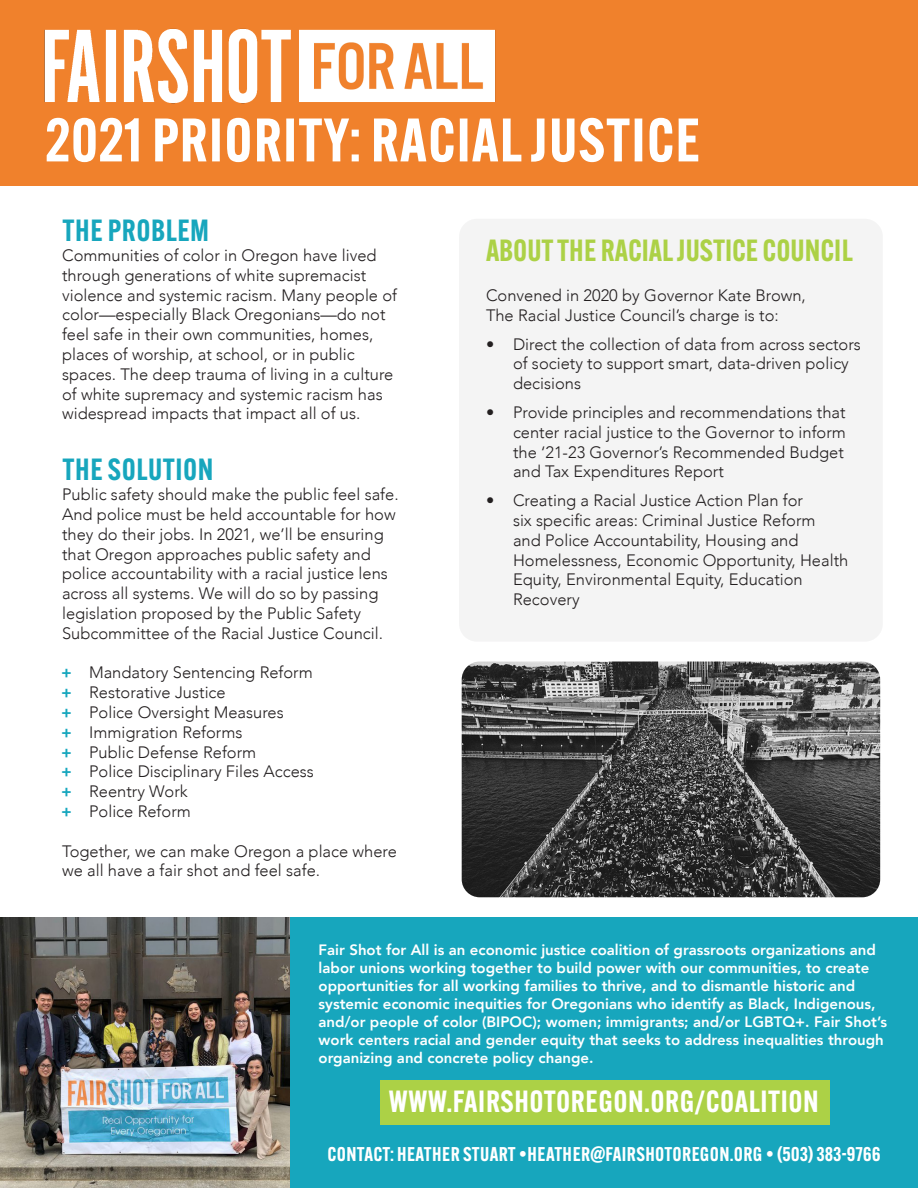
<style>
.page{position:relative;width:918px;height:1188px;background:#fff}
.page>*{position:absolute;margin:0;border:0;box-sizing:border-box;transform-origin:0 0}
.t1{font:600 60px "Alternate Gothic ATF";letter-spacing:.02em;color:#fff}
.t2{font:600 30px "Alternate Gothic ATF";letter-spacing:.02em;color:#fff}
.t3{font:600 30px "Alternate Gothic ATF";color:#acd146}
.t4{font:600 30px "Alternate Gothic ATF";letter-spacing:.02em;color:#17a6bd}
.t5{font:600 19.5px "Alternate Gothic ATF";letter-spacing:.02em;color:#fff}
.t6{font:300 16.5px/19.8px "Avenir";color:#231f20}
.t7{font:800 15px/18px "Avenir";color:#fff}
.s1{font-family:"Alternate Gothic ATF";font-weight:600;color:#17a6bd}
</style>
<div class="page">
<div style="left:459px;top:219px;width:424px;height:423px;background:#f4f4f4;border-radius:18px"></div>
<div style="left:0;top:917px;width:918px;height:271px;background:#17a6bd"></div>
<div style="left:0;top:0;width:918px;height:185px;background:#f0812c"></div>
<img style="left:44px;top:28px;width:452px;height:76px">
<div style="left:381px;top:1080px;width:449px;height:45px;background:#acd146"></div>
<img style="left:0;top:917px;width:290px;height:271px">
<img style="left:462px;top:662px;width:418px;height:235px">
<p class="t1" style="left:45px;top:102px;width:656px">2021 PRIORITY: RACIAL JUSTICE</p>
<p class="t4" style="left:62px;top:211px;width:148px">THE PROBLEM</p>
<p class="t6" style="left:62px;top:245px;width:337px">Communities of color in Oregon have lived through generations of white supremacist violence and systemic racism. Many people of color—especially Black Oregonians—do not feel safe in their own communities, homes, places of worship, at school, or in public spaces. The deep trauma of living in a culture of white supremacy and systemic racism has widespread impacts that impact all of us.</p>
<p class="t4" style="left:62px;top:451px;width:153px">THE SOLUTION</p>
<p class="t6" style="left:62px;top:485px;width:338px">Public safety should make the public feel safe.<br>And police must be held accountable for how they do their jobs. In 2021, we’ll be ensuring that Oregon approaches public safety and police accountability with a racial justice lens across all systems. We will do so by passing legislation proposed by the Public Safety Subcommittee of the Racial Justice Council.</p>
<p class="t6" style="left:62px;top:663px;width:252px"><span class="s1">+</span> Mandatory Sentencing Reform</p>
<p class="t6" style="left:62px;top:683px;width:165px"><span class="s1">+</span> Restorative Justice</p>
<p class="t6" style="left:62px;top:702px;width:223px"><span class="s1">+</span> Police Oversight Measures</p>
<p class="t6" style="left:62px;top:722px;width:182px"><span class="s1">+</span> Immigration Reforms</p>
<p class="t6" style="left:62px;top:742px;width:196px"><span class="s1">+</span> Public Defense Reform</p>
<p class="t6" style="left:62px;top:762px;width:253px"><span class="s1">+</span> Police Disciplinary Files Access</p>
<p class="t6" style="left:62px;top:782px;width:127px"><span class="s1">+</span> Reentry Work</p>
<p class="t6" style="left:62px;top:801px;width:130px"><span class="s1">+</span> Police Reform</p>
<p class="t6" style="left:62px;top:841px;width:336px">Together, we can make Oregon a place where we all have a fair shot and feel safe.</p>
<p class="t3" style="left:486px;top:232px;width:368px">ABOUT THE RACIAL JUSTICE COUNCIL</p>
<p class="t6" style="left:486px;top:285px;width:321px">Convened in 2020 by Governor Kate Brown,</p>
<p class="t6" style="left:486px;top:305px;width:294px">The Racial Justice Council’s charge is to:</p>
<p class="t6" style="left:513px;top:334px;width:349px;text-indent:-27px">• Direct the collection of data from across sectors of society to support smart, data-driven policy decisions</p>
<p class="t6" style="left:513px;top:402px;width:334px;text-indent:-27px">• Provide principles and recommendations that center racial justice to the Governor to inform the ‘21-23 Governor’s Recommended Budget and Tax Expenditures Report</p>
<p class="t6" style="left:513px;top:491px;width:337px;text-indent:-27px">• Creating a Racial Justice Action Plan for<br>six specific areas: Criminal Justice Reform<br>and Police Accountability, Housing and Homelessness, Economic Opportunity, Health Equity, Environmental Equity, Education Recovery</p>
<p class="t7" style="left:319px;top:940px;width:570px">Fair Shot for All is an economic justice coalition of grassroots organizations and labor unions working together to build power with our communities, to create opportunities for all working families to thrive, and to dismantle historic and systemic economic inequities for Oregonians who identify as Black, Indigenous, and/or people of color (BIPOC); women; immigrants; and/or LGBTQ+. Fair Shot’s work centers racial and gender equity that seeks to address inequalities through organizing and concrete policy change.</p>
<p class="t2" style="left:389px;top:1082px;width:431px">WWW.FAIRSHOTOREGON.ORG/COALITION</p>
<p class="t5" style="left:327px;top:1141px;width:555px">CONTACT: HEATHER STUART •HEATHER@FAIRSHOTOREGON.ORG • (503) 383-9766</p>
</div>
